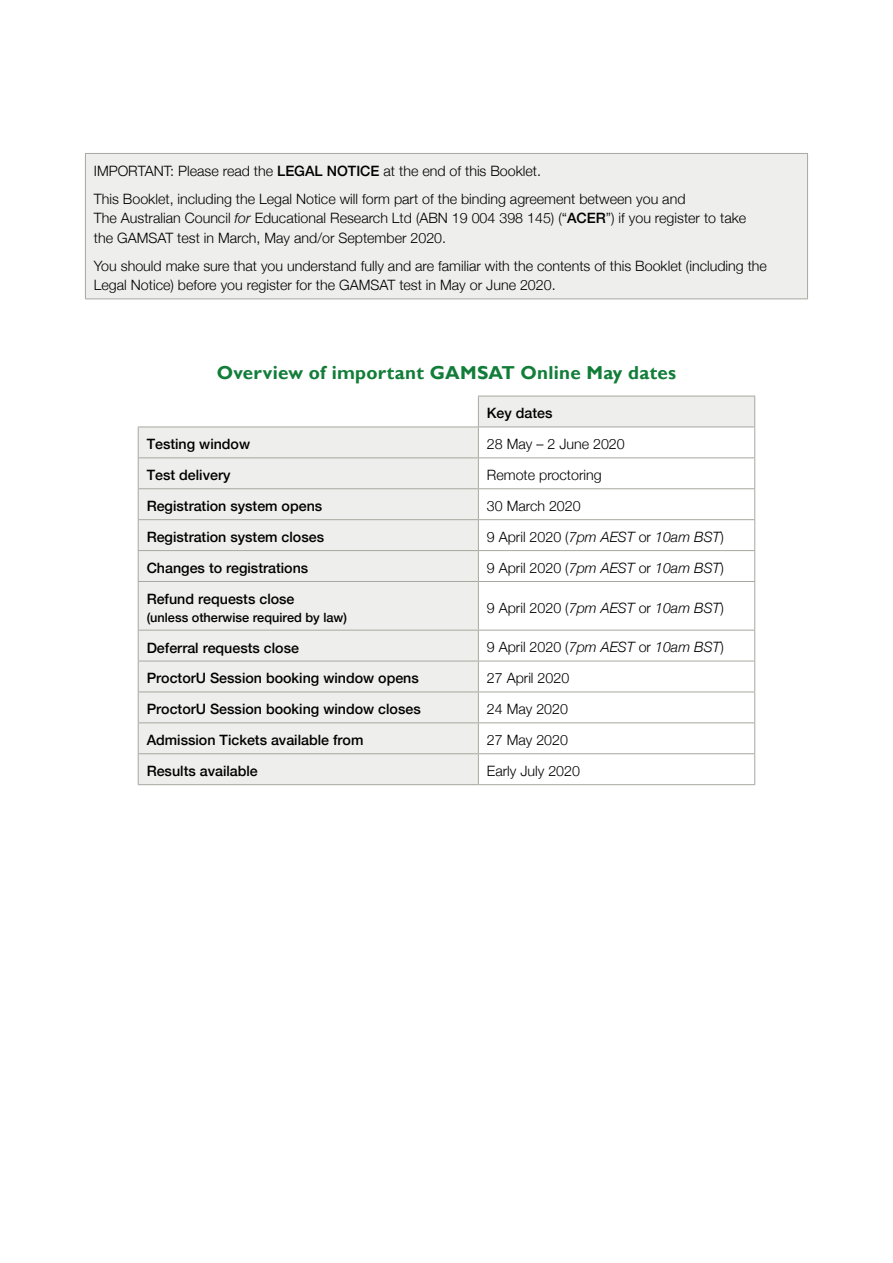
<style>
.page{position:relative;width:893px;height:1263px;background:#fff}
.page>*{position:absolute;margin:0;border:0;box-sizing:border-box;transform-origin:0 0}
.t1{font:700 18.75px "Gill Sans";letter-spacing:.015em;color:#127d39}
.t2{font:300 14.25px/19.5px "Helvetica Neue";color:#000}
.t3{font:500 14.25px "Helvetica Neue";color:#000}
.t4{font:500 12.75px "Helvetica Neue";color:#000}
.s1{font-weight:500}
.s2{font-style:italic}
</style>
<div class="page">
<svg style="left:138px;top:397px;width:616px;height:387px;fill:#eeeeec"></svg>
<hr style="left:478px;top:396px;width:277px;height:1px;background:#a8a8a0">
<hr style="left:478px;top:396px;width:1px;height:31px;background:#a8a8a0">
<hr style="left:754px;top:396px;width:1px;height:31px;background:#a8a8a0">
<hr style="left:138px;top:427px;width:340px;height:1px;background:#a8a8a0">
<hr style="left:138px;top:427px;width:1px;height:30px;background:#a8a8a0">
<hr style="left:478px;top:427px;width:277px;height:1px;background:#a8a8a0">
<hr style="left:478px;top:427px;width:1px;height:30px;background:#a8a8a0">
<hr style="left:754px;top:427px;width:1px;height:30px;background:#a8a8a0">
<hr style="left:138px;top:457px;width:340px;height:1px;background:#a8a8a0">
<hr style="left:138px;top:458px;width:1px;height:30px;background:#a8a8a0">
<hr style="left:478px;top:457px;width:277px;height:1px;background:#a8a8a0">
<hr style="left:478px;top:458px;width:1px;height:30px;background:#a8a8a0">
<hr style="left:754px;top:458px;width:1px;height:30px;background:#a8a8a0">
<hr style="left:138px;top:488px;width:340px;height:1px;background:#a8a8a0">
<hr style="left:138px;top:489px;width:1px;height:30px;background:#a8a8a0">
<hr style="left:478px;top:488px;width:277px;height:1px;background:#a8a8a0">
<hr style="left:478px;top:489px;width:1px;height:30px;background:#a8a8a0">
<hr style="left:754px;top:489px;width:1px;height:30px;background:#a8a8a0">
<hr style="left:138px;top:519px;width:340px;height:1px;background:#a8a8a0">
<hr style="left:138px;top:520px;width:1px;height:30px;background:#a8a8a0">
<hr style="left:478px;top:519px;width:277px;height:1px;background:#a8a8a0">
<hr style="left:478px;top:520px;width:1px;height:30px;background:#a8a8a0">
<hr style="left:754px;top:520px;width:1px;height:30px;background:#a8a8a0">
<hr style="left:138px;top:550px;width:340px;height:1px;background:#a8a8a0">
<hr style="left:138px;top:551px;width:1px;height:30px;background:#a8a8a0">
<hr style="left:478px;top:550px;width:277px;height:1px;background:#a8a8a0">
<hr style="left:478px;top:551px;width:1px;height:30px;background:#a8a8a0">
<hr style="left:754px;top:551px;width:1px;height:30px;background:#a8a8a0">
<hr style="left:138px;top:581px;width:340px;height:1px;background:#a8a8a0">
<hr style="left:138px;top:582px;width:1px;height:48px;background:#a8a8a0">
<hr style="left:478px;top:581px;width:277px;height:1px;background:#a8a8a0">
<hr style="left:478px;top:582px;width:1px;height:48px;background:#a8a8a0">
<hr style="left:754px;top:582px;width:1px;height:48px;background:#a8a8a0">
<hr style="left:138px;top:630px;width:340px;height:1px;background:#a8a8a0">
<hr style="left:138px;top:630px;width:1px;height:31px;background:#a8a8a0">
<hr style="left:478px;top:630px;width:277px;height:1px;background:#a8a8a0">
<hr style="left:478px;top:630px;width:1px;height:31px;background:#a8a8a0">
<hr style="left:754px;top:630px;width:1px;height:31px;background:#a8a8a0">
<hr style="left:138px;top:661px;width:340px;height:1px;background:#a8a8a0">
<hr style="left:138px;top:661px;width:1px;height:30px;background:#a8a8a0">
<hr style="left:478px;top:661px;width:277px;height:1px;background:#a8a8a0">
<hr style="left:478px;top:661px;width:1px;height:30px;background:#a8a8a0">
<hr style="left:754px;top:661px;width:1px;height:30px;background:#a8a8a0">
<hr style="left:138px;top:691px;width:340px;height:1px;background:#a8a8a0">
<hr style="left:138px;top:692px;width:1px;height:30px;background:#a8a8a0">
<hr style="left:478px;top:691px;width:277px;height:1px;background:#a8a8a0">
<hr style="left:478px;top:692px;width:1px;height:30px;background:#a8a8a0">
<hr style="left:754px;top:692px;width:1px;height:30px;background:#a8a8a0">
<hr style="left:138px;top:722px;width:340px;height:1px;background:#a8a8a0">
<hr style="left:138px;top:723px;width:1px;height:30px;background:#a8a8a0">
<hr style="left:478px;top:722px;width:277px;height:1px;background:#a8a8a0">
<hr style="left:478px;top:723px;width:1px;height:30px;background:#a8a8a0">
<hr style="left:754px;top:723px;width:1px;height:30px;background:#a8a8a0">
<hr style="left:138px;top:753px;width:340px;height:1px;background:#a8a8a0">
<hr style="left:138px;top:754px;width:1px;height:30px;background:#a8a8a0">
<hr style="left:478px;top:753px;width:277px;height:1px;background:#a8a8a0">
<hr style="left:478px;top:754px;width:1px;height:30px;background:#a8a8a0">
<hr style="left:754px;top:754px;width:1px;height:30px;background:#a8a8a0">
<hr style="left:138px;top:784px;width:340px;height:1px;background:#a8a8a0">
<hr style="left:478px;top:784px;width:277px;height:1px;background:#a8a8a0">
<div style="left:85px;top:153px;width:722px;height:146px;background:#eeeeec"></div>
<hr style="left:85px;top:153px;width:723px;height:1px;background:#a8a8a0">
<hr style="left:85px;top:154px;width:1px;height:144px;background:#a8a8a0">
<hr style="left:807px;top:154px;width:1px;height:144px;background:#a8a8a0">
<hr style="left:85px;top:298px;width:723px;height:1px;background:#a8a8a0">
<p class="t2" style="left:94px;top:156px;width:593px;line-height:28px">IMPORTANT: Please read the <span class="s1">LEGAL NOTICE</span> at the end of this Booklet.<br>This Booklet, including the Legal Notice will form part of the binding agreement between you and</p>
<p class="t2" style="left:94px;top:207px;width:654px">The Australian Council <span class="s2">for</span> Educational Research Ltd (ABN 19 004 398 145) (“<span class="s1">ACER</span>”) if you register to take the GAMSAT test in March, May and/or September 2020.</p>
<p class="t2" style="left:94px;top:255px;width:675px">You should make sure that you understand fully and are familiar with the contents of this Booklet (including the<br>Legal Notice) before you register for the GAMSAT test in May or June 2020.</p>
<h1 class="t1" style="left:217px;top:361px;width:461px">Overview of important GAMSAT Online May dates</h1>
<p class="t3" style="left:487px;top:402px;width:67px">Key dates</p>
<p class="t3" style="left:147px;top:433px;width:105px">Testing window</p>
<p class="t2" style="left:487px;top:433px;width:139px">28 May – 2 June 2020</p>
<p class="t3" style="left:147px;top:464px;width:85px">Test delivery</p>
<p class="t2" style="left:487px;top:464px;width:116px">Remote proctoring</p>
<p class="t3" style="left:147px;top:495px;width:177px">Registration system opens</p>
<p class="t2" style="left:487px;top:495px;width:95px">30 March 2020</p>
<p class="t3" style="left:147px;top:526px;width:179px">Registration system closes</p>
<p class="t2" style="left:487px;top:526px;width:239px">9 April 2020 (<span class="s2">7pm AEST</span> or <span class="s2">10am BST</span>)</p>
<p class="t3" style="left:147px;top:556px;width:163px">Changes to registrations</p>
<p class="t2" style="left:487px;top:557px;width:239px">9 April 2020 (<span class="s2">7pm AEST</span> or <span class="s2">10am BST</span>)</p>
<p class="t3" style="left:147px;top:587px;width:149px">Refund requests close</p>
<p class="t4" style="left:147px;top:607px;width:202px">(unless otherwise required by law)</p>
<p class="t2" style="left:487px;top:597px;width:239px">9 April 2020 (<span class="s2">7pm AEST</span> or <span class="s2">10am BST</span>)</p>
<p class="t3" style="left:147px;top:636px;width:154px">Deferral requests close</p>
<p class="t2" style="left:487px;top:637px;width:239px">9 April 2020 (<span class="s2">7pm AEST</span> or <span class="s2">10am BST</span>)</p>
<p class="t3" style="left:147px;top:667px;width:274px">ProctorU Session booking window opens</p>
<p class="t2" style="left:487px;top:667px;width:84px">27 April 2020</p>
<p class="t3" style="left:147px;top:698px;width:276px">ProctorU Session booking window closes</p>
<p class="t2" style="left:487px;top:698px;width:83px">24 May 2020</p>
<p class="t3" style="left:147px;top:729px;width:218px">Admission Tickets available from</p>
<p class="t2" style="left:487px;top:729px;width:83px">27 May 2020</p>
<p class="t3" style="left:147px;top:760px;width:113px">Results available</p>
<p class="t2" style="left:487px;top:760px;width:95px">Early July 2020</p>
</div>
